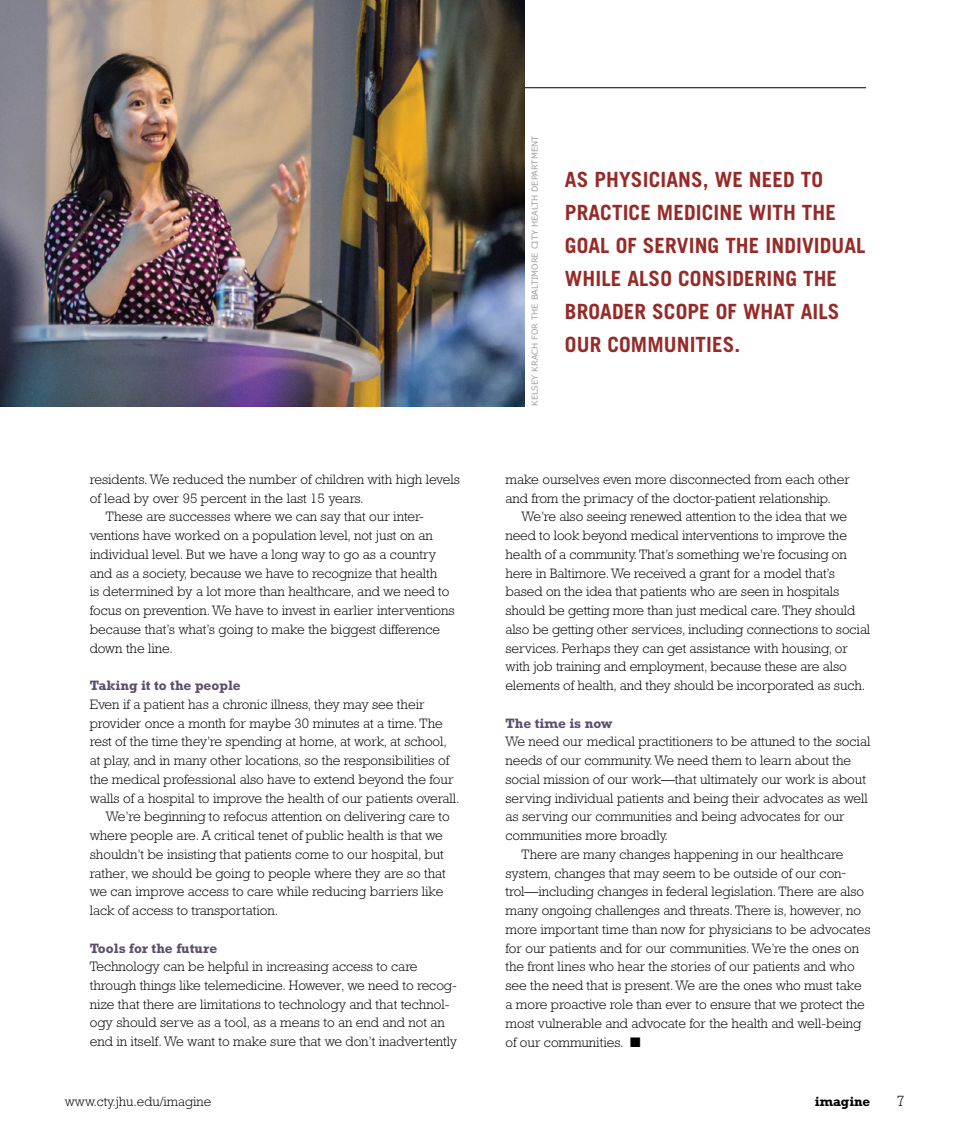
<style>
.page{position:relative;width:972px;height:1134px;background:#fff}
.page>*{position:absolute;margin:0;border:0;box-sizing:border-box;transform-origin:0 0}
.t1{font:700 21px/33px "Trade Gothic";letter-spacing:.005em;color:#972a27}
.t2{font:300 15px "Rockwell";color:#000}
.t3{font:300 13.8px/18.8px "Rockwell";color:#000}
.t4{font:700 13.8px "Rockwell";color:#5b4f6b}
.t5{font:300 13.5px "Rockwell";color:#000}
.t6{font:700 13.5px "Rockwell";color:#000}
.t7{font:8.25px "Verdana";color:#9d9fa2}
</style>
<div class="page">
<hr style="left:0;top:87px;width:866px;height:1px;background:#000">
<img style="left:0;top:0;width:525px;height:406px">
<p class="t3" style="left:90px;top:470px;width:372px">residents. We reduced the number of children with high levels</p>
<p class="t3" style="left:90px;top:488px;width:275px">of lead by over 95 percent in the last 15 years.</p>
<p class="t3" style="left:106px;top:507px;width:319px">These are successes where we can say that our inter-</p>
<p class="t3" style="left:90px;top:526px;width:345px">ventions have worked on a population level, not just on an</p>
<p class="t3" style="left:90px;top:545px;width:348px">individual level. But we have a long way to go as a country</p>
<p class="t3" style="left:90px;top:563px;width:349px">and as a society, because we have to recognize that health</p>
<p class="t3" style="left:90px;top:582px;width:361px">is determined by a lot more than healthcare, and we need to</p>
<p class="t3" style="left:90px;top:601px;width:366px">focus on prevention. We have to invest in earlier interventions</p>
<p class="t3" style="left:90px;top:620px;width:352px">because that’s what’s going to make the biggest difference</p>
<p class="t3" style="left:90px;top:638px;width:85px">down the line.</p>
<p class="t4" style="left:90px;top:677px;width:153px">Taking it to the people</p>
<p class="t3" style="left:90px;top:695px;width:336px">Even if a patient has a chronic illness, they may see their</p>
<p class="t3" style="left:90px;top:713px;width:355px">provider once a month for maybe 30 minutes at a time. The</p>
<p class="t3" style="left:90px;top:732px;width:359px">rest of the time they’re spending at home, at work, at school,</p>
<p class="t3" style="left:90px;top:751px;width:361px">at play, and in many other locations, so the responsibilities of</p>
<p class="t3" style="left:90px;top:770px;width:365px">the medical professional also have to extend beyond the four</p>
<p class="t3" style="left:90px;top:788px;width:371px">walls of a hospital to improve the health of our patients overall.</p>
<p class="t3" style="left:106px;top:807px;width:345px">We’re beginning to refocus attention on delivering care to</p>
<p class="t3" style="left:90px;top:826px;width:355px">where people are. A critical tenet of public health is that we</p>
<p class="t3" style="left:90px;top:845px;width:356px">shouldn’t be insisting that patients come to our hospital, but</p>
<p class="t3" style="left:90px;top:863px;width:358px">rather, we should be going to people where they are so that</p>
<p class="t3" style="left:90px;top:882px;width:355px">we can improve access to care while reducing barriers like</p>
<p class="t3" style="left:90px;top:901px;width:190px">lack of access to transportation.</p>
<p class="t4" style="left:90px;top:940px;width:129px">Tools for the future</p>
<p class="t3" style="left:90px;top:957px;width:369px">Technology can be helpful in increasing access to care through things like telemedicine. However, we need to recog&shy;nize that there are limitations to technology and that technol&shy;ogy should serve as a tool, as a means to an end and not an end in itself. We want to make sure that we don’t inadvertently</p>
<p class="t7" style="left:529px;top:406px;width:272px;rotate:-90deg">KELSEY KRACH FOR THE BALTIMORE CITY HEALTH DEPARTMENT</p>
<h1 class="t1" style="left:565px;top:162px;width:302px">AS PHYSICIANS, WE NEED TO<br>PRACTICE MEDICINE WITH THE<br>GOAL OF SERVING THE INDIVIDUAL<br>WHILE ALSO CONSIDERING THE<br>BROADER SCOPE OF WHAT AILS<br>OUR COMMUNITIES.</h1>
<p class="t3" style="left:505px;top:470px;width:346px">make ourselves even more disconnected from each other and from the primacy of the doctor-patient relationship.</p>
<p class="t3" style="left:505px;top:507px;width:366px;text-indent:16px">We’re also seeing renewed attention to the idea that we need to look beyond medical interventions to improve the health of a community. That’s something we’re focusing on here in Baltimore. We received a grant for a model that’s based on the idea that patients who are seen in hospitals should be getting more than just medical care. They should also be getting other services, including connections to social services. Perhaps they can get assistance with housing, or with job training and employment, because these are also elements of health, and they should be incorporated as such.</p>
<p class="t4" style="left:505px;top:715px;width:108px">The time is now</p>
<p class="t3" style="left:505px;top:732px;width:366px">We need our medical practitioners to be attuned to the social</p>
<p class="t3" style="left:505px;top:751px;width:347px">needs of our community. We need them to learn about the</p>
<p class="t3" style="left:505px;top:770px;width:362px">social mission of our work—that ultimately our work is about</p>
<p class="t3" style="left:505px;top:788px;width:364px">serving individual patients and being their advocates as well</p>
<p class="t3" style="left:505px;top:807px;width:341px">as serving our communities and being advocates for our</p>
<p class="t3" style="left:505px;top:826px;width:164px">communities more broadly.</p>
<p class="t3" style="left:522px;top:845px;width:323px">There are many changes happening in our healthcare</p>
<p class="t3" style="left:505px;top:863px;width:342px">system, changes that may seem to be outside of our con-</p>
<p class="t3" style="left:505px;top:882px;width:360px">trol—including changes in federal legislation. There are also</p>
<p class="t3" style="left:505px;top:901px;width:357px">many ongoing challenges and threats. There is, however, no</p>
<p class="t3" style="left:505px;top:920px;width:367px">more important time than now for physicians to be advocates</p>
<p class="t3" style="left:505px;top:938px;width:355px">for our patients and for our communities. We’re the ones on</p>
<p class="t3" style="left:505px;top:957px;width:351px">the front lines who hear the stories of our patients and who</p>
<p class="t3" style="left:505px;top:976px;width:358px">see the need that is present. We are the ones who must take</p>
<p class="t3" style="left:505px;top:995px;width:361px">a more proactive role than ever to ensure that we protect the</p>
<p class="t3" style="left:505px;top:1013px;width:357px">most vulnerable and advocate for the health and well-being</p>
<p class="t3" style="left:505px;top:1033px;width:137px">of our communities. ■</p>
<p class="t5" style="left:65px;top:1093px;width:148px">www.cty.jhu.edu/imagine</p>
<p class="t6" style="left:815px;top:1093px;width:57px">imagine</p>
<p class="t2" style="left:897px;top:1092px;width:9px">7</p>
</div>
